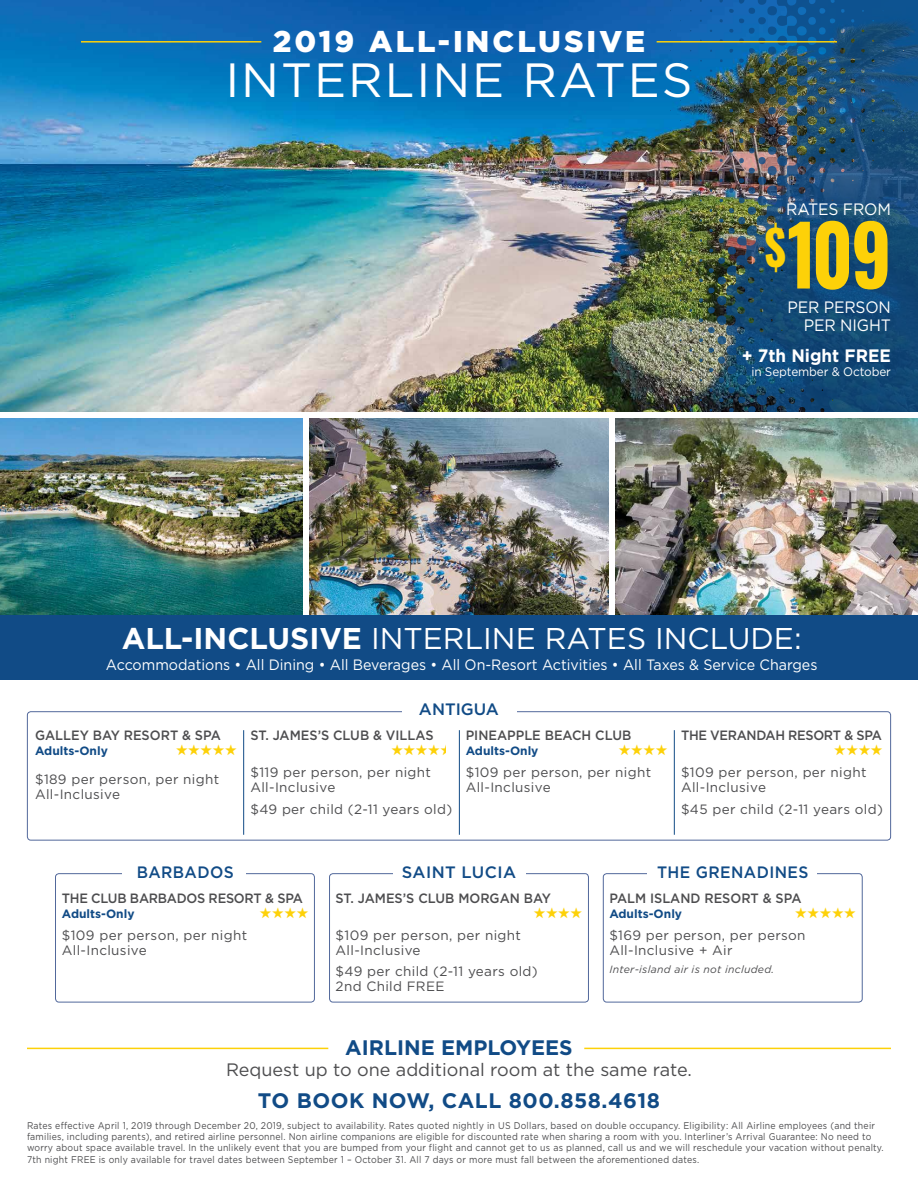
<style>
.page{position:relative;width:918px;height:1188px;background:#fff}
.page>*{position:absolute;margin:0;border:0;box-sizing:border-box;transform-origin:0 0}
.t1{font:700 82.5px "Oswald";color:#fdd108;scale:.91 1}
.t2{font:48px "Gotham";letter-spacing:.04em;color:#fff}
.t3{font:30px "Gotham";color:#fff}
.t4{font:900 30px "Gotham";letter-spacing:.1em;color:#fff}
.t5{font:700 21px "Gotham";letter-spacing:.025em;color:#114b86}
.t6{font:700 21px "Gotham";color:#114b86}
.t7{font:18px "Gotham";color:#4d4d4f}
.t8{font:700 18px "Gotham";color:#fff;scale:.95 1}
.t9{font:16.5px/18px "Gotham";letter-spacing:-.01em;color:#fff;text-align:right;scale:.95 1}
.t10{font:500 16.5px "Gotham";letter-spacing:.025em;color:#114b86;scale:.95 1}
.t11{font:500 16.5px "Gotham";letter-spacing:.025em;color:#114b86}
.t12{font:500 16.5px "Gotham";color:#114b86}
.t13{font:15px "Gotham";color:#fff;scale:.95 1}
.t14{font:500 15px "ITC Zapf Dingbats";color:#fdd108}
.t15{font:13.5px/15px "Gotham";letter-spacing:.025em;color:#4d4d4f}
.t16{font:500 13.5px "Gotham";color:#4d4d4f;scale:.95 1}
.t17{font:500 13.5px "Gotham";letter-spacing:-.02em;color:#4d4d4f;scale:.95 1}
.t18{font:500 13.5px "Gotham";letter-spacing:-.025em;color:#4d4d4f;scale:.95 1}
.t19{font:12.3px "Gotham";letter-spacing:-.01em;color:#fff;scale:.95 1}
.t20{font:700 12px "Gotham";color:#114b86}
.t21{font:italic 10.5px "Gotham";letter-spacing:.025em;color:#4d4d4f}
.t22{font:9.75px/11.2px "Gotham";letter-spacing:.025em;color:#4d4d4f;scale:.9 1}
.s1{font-weight:700}
</style>
<div class="page">
<img style="left:0;top:0;width:688px;height:412px">
<svg style="left:803px;top:0;width:115px;height:412px;background:#164c79"></svg>
<svg style="left:842px;top:189px;width:3px;height:4px"></svg>
<svg style="left:850px;top:0;width:7px;height:4px"></svg>
<img style="left:688px;top:0;width:115px;height:412px">
<div style="left:27px;top:711px;width:864px;height:130px;border:1px solid #52689b;border-radius:4px"></div>
<div style="left:402px;top:699px;width:114px;height:20px;background:#fff"></div>
<hr style="left:243px;top:730px;width:1px;height:105px;background:#114b86">
<hr style="left:459px;top:730px;width:1px;height:105px;background:#114b86">
<hr style="left:674px;top:730px;width:1px;height:105px;background:#114b86">
<img style="left:0;top:418px;width:609px;height:197px">
<img style="left:615px;top:418px;width:303px;height:197px">
<hr style="left:27px;top:1048px;width:301px;height:1px;background:#fdd108">
<hr style="left:584px;top:1048px;width:307px;height:1px;background:#fdd108">
<hr style="left:81px;top:41px;width:180px;height:2px;background:#fdd108">
<hr style="left:657px;top:41px;width:180px;height:2px;background:#fdd108">
<div style="left:603px;top:873px;width:260px;height:129px;border:1px solid #52689b;border-radius:4px"></div>
<div style="left:55px;top:873px;width:260px;height:129px;border:1px solid #52689b;border-radius:4px"></div>
<div style="left:329px;top:873px;width:260px;height:129px;border:1px solid #52689b;border-radius:4px"></div>
<div style="left:123px;top:861px;width:123px;height:20px;background:#fff"></div>
<div style="left:647px;top:861px;width:170px;height:20px;background:#fff"></div>
<div style="left:393px;top:861px;width:132px;height:20px;background:#fff"></div>
<div style="left:303px;top:414px;width:6px;height:206px;background:#fff"></div>
<div style="left:0;top:615px;width:918px;height:65px;background:#114b86"></div>
<h3 class="t4" style="left:273px;top:24px;width:374px">2019 ALL-INCLUSIVE</h3>
<h2 class="t2" style="left:225px;top:49px;width:469px">INTERLINE RATES</h2>
<h3 class="t9" style="left:786px;top:200px;width:112px">RATES FROM</h3>
<h1 class="t1" style="left:765px;top:198px;width:140px"><sup>$</sup>109</h1>
<h3 class="t9" style="left:787px;top:298px;width:111px">PER PERSON<br>PER NIGHT</h3>
<h3 class="t8" style="left:742px;top:345px;width:158px">+ 7th Night FREE</h3>
<p class="t19" style="left:751px;top:364px;width:148px">in September &amp; October</p>
<h3 class="t3" style="left:122px;top:619px;width:682px"><span class="s1">ALL-INCLUSIVE</span> INTERLINE RATES INCLUDE:</h3>
<h3 class="t13" style="left:106px;top:655px;width:751px">Accommodations • All Dining • All Beverages • All On-Resort Activities • All Taxes &amp; Service Charges</h3>
<h3 class="t16" style="left:35px;top:728px;width:197px">GALLEY BAY RESORT &amp; SPA</h3>
<p class="t20" style="left:35px;top:744px;width:74px">Adults-Only</p>
<h3 class="t14" style="left:176px;top:743px;width:63px">★★★★★</h3>
<h3 class="t15" style="left:35px;top:771px;width:186px">$189 per person, per night<br>All-Inclusive</h3>
<h3 class="t12" style="left:419px;top:700px;width:82px">ANTIGUA</h3>
<h3 class="t16" style="left:250px;top:728px;width:194px">ST. JAMES’S CLUB &amp; VILLAS</h3>
<h3 class="t14" style="left:391px;top:743px;width:63px">★★★★★</h3>
<h3 class="t15" style="left:250px;top:764px;width:182px">$119 per person, per night<br>All-Inclusive</h3>
<h3 class="t15" style="left:250px;top:801px;width:203px">$49 per child (2-11 years old)</h3>
<h3 class="t16" style="left:466px;top:728px;width:176px">PINEAPPLE BEACH CLUB</h3>
<p class="t20" style="left:466px;top:744px;width:74px">Adults-Only</p>
<h3 class="t14" style="left:619px;top:743px;width:50px">★★★★</h3>
<h3 class="t15" style="left:466px;top:764px;width:187px">$109 per person, per night<br>All-Inclusive</h3>
<h3 class="t18" style="left:681px;top:728px;width:213px">THE VERANDAH RESORT &amp; SPA</h3>
<h3 class="t14" style="left:834px;top:743px;width:50px">★★★★</h3>
<h3 class="t15" style="left:681px;top:764px;width:187px">$109 per person, per night<br>All-Inclusive</h3>
<h3 class="t15" style="left:681px;top:801px;width:203px">$45 per child (2-11 years old)</h3>
<h3 class="t10" style="left:137px;top:863px;width:104px">BARBADOS</h3>
<h3 class="t17" style="left:62px;top:890px;width:255px">THE CLUB BARBADOS RESORT &amp; SPA</h3>
<p class="t20" style="left:62px;top:907px;width:74px">Adults-Only</p>
<h3 class="t14" style="left:260px;top:905px;width:50px">★★★★</h3>
<h3 class="t15" style="left:62px;top:927px;width:187px">$109 per person, per night<br>All-Inclusive</h3>
<h3 class="t11" style="left:402px;top:863px;width:116px">SAINT LUCIA</h3>
<h3 class="t16" style="left:336px;top:890px;width:228px">ST. JAMES’S CLUB MORGAN BAY</h3>
<h3 class="t14" style="left:533px;top:905px;width:50px">★★★★</h3>
<h3 class="t15" style="left:336px;top:927px;width:187px">$109 per person, per night<br>All-Inclusive</h3>
<h3 class="t15" style="left:336px;top:964px;width:204px">$49 per child (2-11 years old)<br>2nd Child FREE</h3>
<h3 class="t10" style="left:657px;top:863px;width:161px">THE GRENADINES</h3>
<h3 class="t16" style="left:609px;top:890px;width:204px">PALM ISLAND RESORT &amp; SPA</h3>
<p class="t20" style="left:609px;top:907px;width:74px">Adults-Only</p>
<h3 class="t14" style="left:795px;top:905px;width:63px">★★★★★</h3>
<h3 class="t15" style="left:609px;top:927px;width:198px">$169 per person, per person<br>All-Inclusive + Air</h3>
<p class="t21" style="left:609px;top:964px;width:166px">Inter-island air is not included.</p>
<h3 class="t6" style="left:345px;top:1036px;width:229px">AIRLINE EMPLOYEES</h3>
<h3 class="t7" style="left:226px;top:1058px;width:467px">Request up to one additional room at the same rate.</h3>
<h3 class="t5" style="left:258px;top:1088px;width:404px">TO BOOK NOW, CALL 800.858.4618</h3>
<p class="t22" style="left:27px;top:1120px;width:953px">Rates effective April 1, 2019 through December 20, 2019, subject to availability. Rates quoted nightly in US Dollars, based on double occupancy. Eligibility: All Airline employees (and their families, including parents), and retired airline personnel. Non airline companions are eligible for discounted rate when sharing a room with you. Interliner’s Arrival Guarantee: No need to worry about space available travel. In the unlikely event that you are bumped from your flight and cannot get to us as planned, call us and we will reschedule your vacation without penalty.<br>7th night FREE is only available for travel dates between September 1 – October 31. All 7 days or more must fall between the aforementioned dates.</p>
</div>
